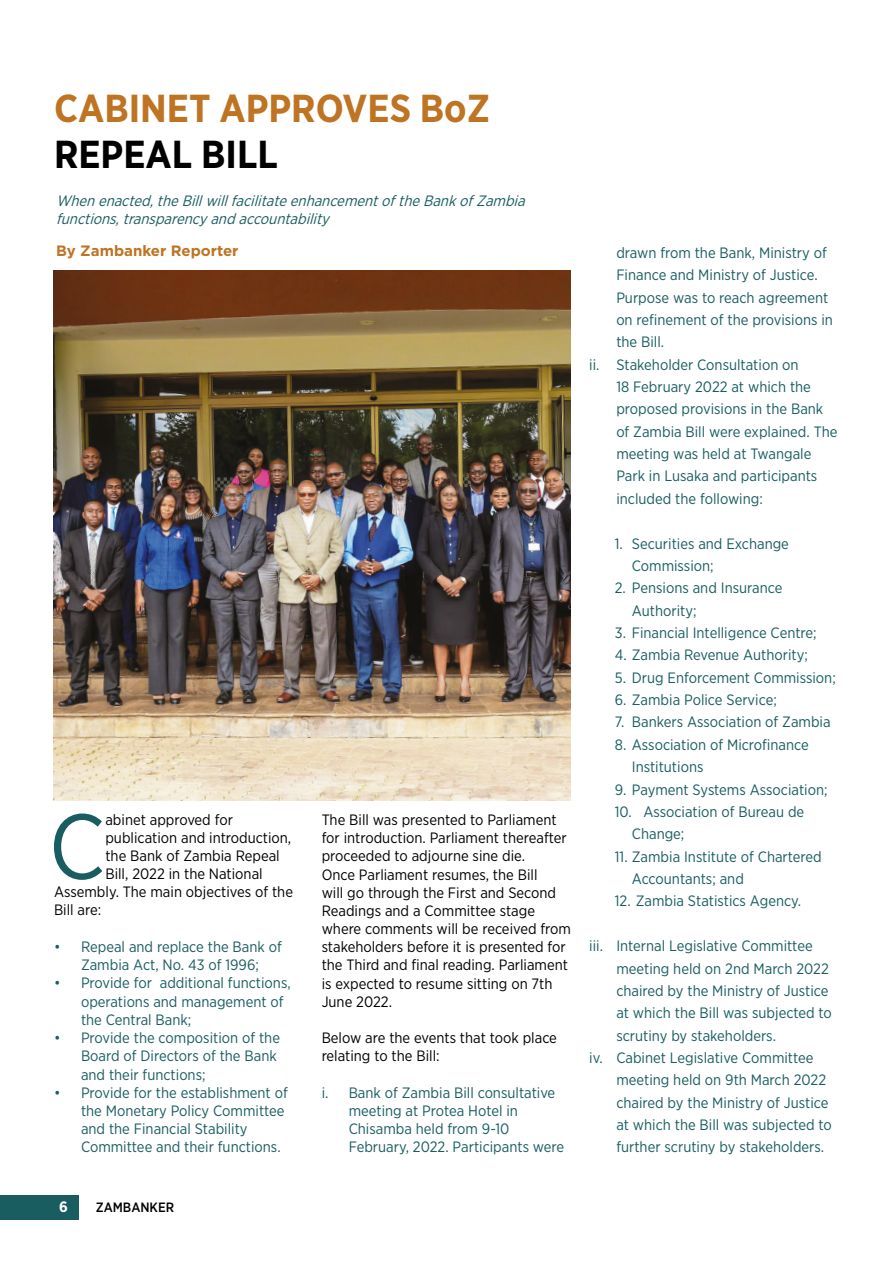
<style>
.page{position:relative;width:893px;height:1263px;background:#fff}
.page>*{position:absolute;margin:0;border:0;box-sizing:border-box;transform-origin:0 0}
.t1{font:92.1px "Gotham Narrow";color:#195d60}
.t2{font:700 39px/46.8px "Gotham Narrow";color:#be7422}
.t3{font:15px/22.4px "Gotham Narrow";color:#195d60}
.t4{font:15px/18.1px "Gotham Narrow";color:#000}
.Photo_caption___Auth{font:italic 15px/18px "Gotham Narrow";color:#195d60}
.t5{font:700 15px "Gotham";color:#be7422}
.t6{font:700 15px "Gotham Narrow";color:#fff}
.t7{font:500 13.5px "Gotham Narrow";color:#000}
.s1{color:#000}
</style>
<div class="page">
<div style="left:0;top:1195px;width:79px;height:25px;background:#195d60"></div>
<img style="left:54px;top:270px;width:517px;height:530px">
<p class="t2" style="left:54px;top:84px;width:438px">CABINET APPROVES BoZ<br><span class="s1">REPEAL BILL</span></p>
<p class="Photo_caption___Auth" style="left:56px;top:191px;width:475px">Whenenacted,theBillwillfacilitateenhancementoftheBankofZambia functions,transparencyandaccountability</p>
<p class="t5" style="left:56px;top:242px;width:184px">By Zambanker Reporter</p>
<p class="t1" style="left:49px;top:789px;width:58px">C</p>
<p class="t4" style="left:105px;top:810px;width:129px">abinet approved for</p>
<p class="t4" style="left:105px;top:828px;width:187px">publication and introduction,</p>
<p class="t4" style="left:105px;top:846px;width:176px">the Bank of Zambia Repeal</p>
<p class="t4" style="left:105px;top:864px;width:159px">Bill, 2022 in the National</p>
<p class="t4" style="left:54px;top:882px;width:240px">Assembly. The main objectives of the</p>
<p class="t4" style="left:54px;top:901px;width:49px">Bill are:</p>
<p class="t3" style="left:54px;top:937px;width:229px;line-height:18.3px;text-align:center">• Repeal and replace the Bank of<br>Zambia Act, No. 43 of 1996;</p>
<p class="t3" style="left:81px;top:973px;width:211px;line-height:18.3px;text-indent:-27px">• Provide for additional functions, operations and management of the Central Bank;</p>
<p class="t3" style="left:81px;top:1028px;width:201px;line-height:18.3px;text-indent:-27px">• Provide the composition of the<br>Board of Directors of the Bank and their functions;</p>
<p class="t3" style="left:81px;top:1083px;width:208px;line-height:18.3px;text-indent:-27px">• Provide for the establishment of the Monetary Policy Committee and the Financial Stability<br>Committee and their functions.</p>
<p class="t6" style="left:59px;top:1197px;width:10px">6</p>
<p class="t7" style="left:96px;top:1199px;width:80px">ZAMBANKER</p>
<p class="t4" style="left:322px;top:810px;width:251px">The Bill was presented to Parliament for introduction. Parliament thereafter proceeded to adjourne sine die.<br>Once Parliament resumes, the Bill<br>will go through the First and Second Readings and a Committee stage where comments will be received from stakeholders before it is presented for the Third and final reading. Parliament is expected to resume sitting on 7th June 2022.</p>
<p class="t4" style="left:322px;top:1028px;width:237px">Below are the events that took place relating to the Bill:</p>
<p class="t3" style="left:349px;top:1083px;width:217px;line-height:18.1px;text-indent:-27px">i. Bank of Zambia Bill consultative meeting at Protea Hotel in<br>Chisamba held from 9-10<br>February, 2022. Participants were</p>
<p class="t3" style="left:616px;top:241px;width:218px">drawn from the Bank, Ministry of<br>Finance and Ministry of Justice.<br>Purpose was to reach agreement on refinement of the provisions in the Bill.</p>
<p class="t3" style="left:616px;top:353px;width:223px;text-indent:-27px">ii. Stakeholder Consultation on<br>18 February 2022 at which the proposed provisions in the Bank of Zambia Bill were explained. The meeting was held at Twangale<br>Park in Lusaka and participants included the following:</p>
<p class="t3" style="left:632px;top:532px;width:159px;text-indent:-17px">1. Securities and Exchange<br>Commission;</p>
<p class="t3" style="left:632px;top:576px;width:152px;text-indent:-17px">2. Pensions and Insurance<br>Authority;</p>
<p class="t3" style="left:615px;top:621px;width:203px">3. Financial Intelligence Centre;</p>
<p class="t3" style="left:615px;top:644px;width:194px">4. Zambia Revenue Authority;</p>
<p class="t3" style="left:615px;top:666px;width:222px">5. Drug Enforcement Commission;</p>
<p class="t3" style="left:615px;top:688px;width:164px">6. Zambia Police Service;</p>
<p class="t3" style="left:615px;top:711px;width:217px">7. Bankers Association of Zambia</p>
<p class="t3" style="left:632px;top:733px;width:178px;text-indent:-17px">8. Association of Microfinance<br>Institutions</p>
<p class="t3" style="left:615px;top:778px;width:214px">9. Payment Systems Association;</p>
<p class="t3" style="left:632px;top:800px;width:174px;text-indent:-17px">10. Association of Bureau de<br>Change;</p>
<p class="t3" style="left:632px;top:845px;width:191px;text-indent:-17px">11. Zambia Institute of Chartered<br>Accountants; and</p>
<p class="t3" style="left:615px;top:890px;width:188px">12. Zambia Statistics Agency.</p>
<p class="t3" style="left:616px;top:934px;width:217px;text-indent:-27px">iii. Internal Legislative Committee meeting held on 2nd March 2022 chaired by the Ministry of Justice at which the Bill was subjected to scrutiny by stakeholders.</p>
<p class="t3" style="left:616px;top:1046px;width:217px;text-indent:-27px">iv. Cabinet Legislative Committee meeting held on 9th March 2022 chaired by the Ministry of Justice at which the Bill was subjected to further scrutiny by stakeholders.</p>
</div>
